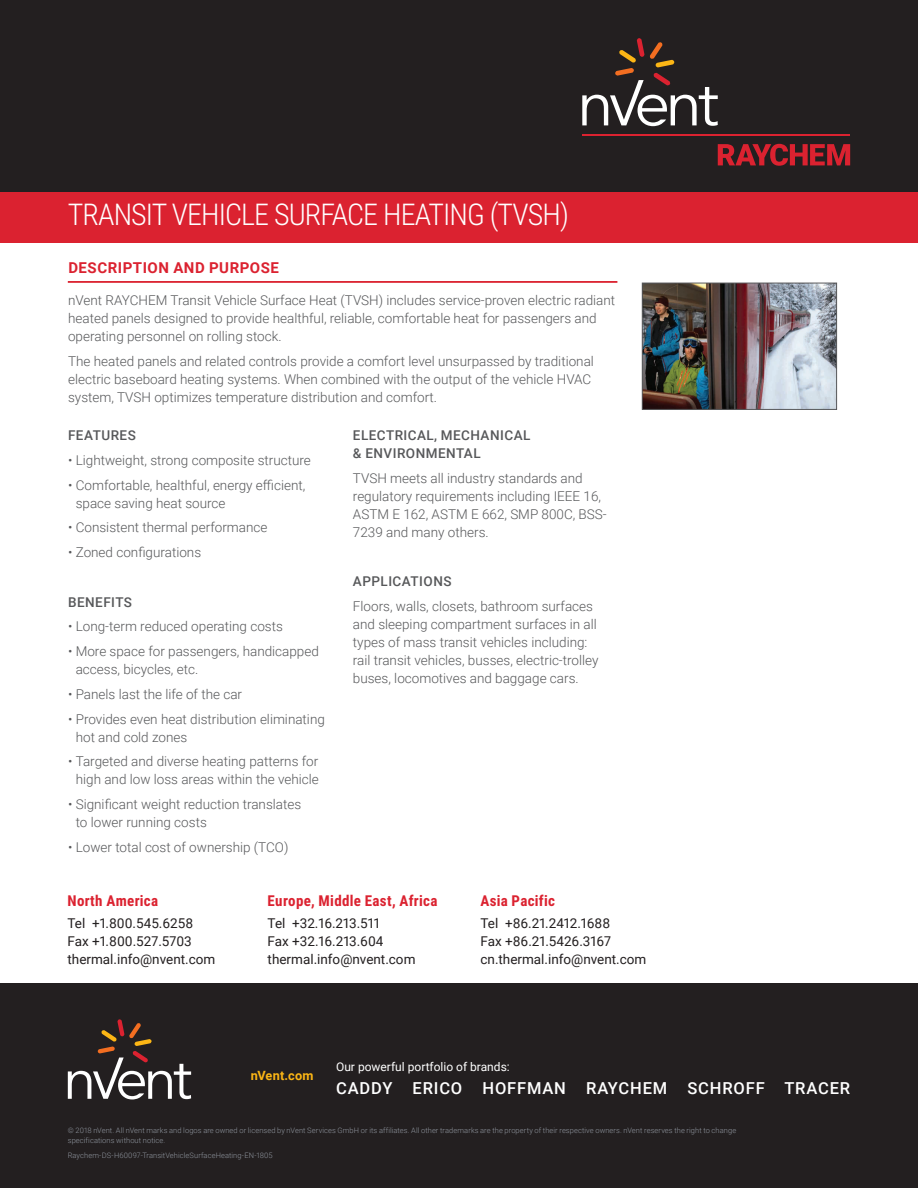
<style>
.page{position:relative;width:918px;height:1188px;background:#fff}
.page>*{position:absolute;margin:0;border:0;box-sizing:border-box;transform-origin:0 0}
.t1{font:300 30px "Roboto Condensed";letter-spacing:-.03em;color:#fff}
.t2{font:500 16.5px "Roboto";letter-spacing:.05em;color:#fff}
.t3{font:700 15px "Roboto Condensed";letter-spacing:.02em;color:#db2230}
.t4{font:700 15px "Roboto";letter-spacing:.035em;color:#db2230}
.t5{font:300 13.5px/18px "Roboto";color:#57585a}
.t6{font:13.5px/18px "Roboto";color:#231f20}
.t7{font:500 13.5px/18px "Roboto";letter-spacing:.035em;color:#57585a}
.t8{font:700 12.75px "Roboto";letter-spacing:.015em;color:#fcb615}
.t9{font:12px "Roboto";color:#fff}
.t10{font:300 7.5px/10.5px "Roboto";letter-spacing:.01em;color:#8f959e}
</style>
<div class="page">
<div style="left:0;top:0;width:918px;height:196px;background:#231f20"></div>
<svg style="left:718px;top:144px;width:132px;height:22px"></svg>
<hr style="left:582px;top:134px;width:268px;height:2px;background:#db2230">
<svg style="left:582px;top:38px;width:136px;height:88px"></svg>
<div style="left:0;top:192px;width:918px;height:50px;background:#db2230"></div>
<hr style="left:68px;top:281px;width:549px;height:2px;background:#db2230">
<div style="left:0;top:984px;width:918px;height:204px;background:#231f20"></div>
<svg style="left:68px;top:1019px;width:123px;height:80px"></svg>
<img style="left:644px;top:285px;width:191px;height:123px">
<div style="left:642px;top:283px;width:195px;height:127px;border:1px solid #57585a"></div>
<h1 class="t1" style="left:68px;top:194px;width:503px">TRANSIT VEHICLE SURFACE HEATING (TVSH)</h1>
<p class="t4" style="left:68px;top:257px;width:212px">DESCRIPTION AND PURPOSE</p>
<p class="t5" style="left:68px;top:291px;width:549px">nVent RAYCHEM Transit Vehicle Surface Heat (TVSH) includes service-proven electric radiant heated panels designed to provide healthful, reliable, comfortable heat for passengers and operating personnel on rolling stock.</p>
<p class="t5" style="left:68px;top:352px;width:527px">The heated panels and related controls provide a comfort level unsurpassed by traditional electric baseboard heating systems. When combined with the output of the vehicle HVAC system, TVSH optimizes temperature distribution and comfort.</p>
<p class="t7" style="left:68px;top:426px;width:69px">FEATURES</p>
<p class="t5" style="left:68px;top:451px;width:244px">• Lightweight, strong composite structure</p>
<p class="t5" style="left:76px;top:475px;width:231px;text-indent:-8px">• Comfortable, healthful, energy efficient, space saving heat source</p>
<p class="t5" style="left:68px;top:518px;width:201px">• Consistent thermal performance</p>
<p class="t5" style="left:68px;top:543px;width:135px">• Zoned configurations</p>
<p class="t7" style="left:68px;top:592px;width:65px">BENEFITS</p>
<p class="t5" style="left:68px;top:617px;width:216px">• Long-term reduced operating costs</p>
<p class="t5" style="left:76px;top:642px;width:245px;text-indent:-8px">• More space for passengers, handicapped access, bicycles, etc.</p>
<p class="t5" style="left:68px;top:685px;width:176px">• Panels last the life of the car</p>
<p class="t5" style="left:76px;top:709px;width:251px;text-indent:-8px">• Provides even heat distribution eliminating hot and cold zones</p>
<p class="t5" style="left:68px;top:752px;width:252px;text-align:center">• Targeted and diverse heating patterns for high and low loss areas within the vehicle</p>
<p class="t5" style="left:76px;top:795px;width:227px;text-indent:-8px">• Significant weight reduction translates to lower running costs</p>
<p class="t5" style="left:68px;top:838px;width:222px">• Lower total cost of ownership (TCO)</p>
<p class="t7" style="left:353px;top:426px;width:179px">ELECTRICAL, MECHANICAL &amp; ENVIRONMENTAL</p>
<p class="t5" style="left:353px;top:469px;width:255px">TVSH meets all industry standards and regulatory requirements including IEEE 16, ASTM E 162, ASTM E 662, SMP 800C, BSS-7239 and many others.</p>
<p class="t7" style="left:353px;top:572px;width:100px">APPLICATIONS</p>
<p class="t5" style="left:353px;top:597px;width:247px">Floors, walls, closets, bathroom surfaces and sleeping compartment surfaces in all types of mass transit vehicles including: rail transit vehicles, busses, electric-trolley buses, locomotives and baggage cars.</p>
<p class="t3" style="left:68px;top:890px;width:92px">North America</p>
<p class="t6" style="left:68px;top:914px;width:149px">Tel +1.800.545.6258<br>Fax +1.800.527.5703 thermal.info@nvent.com</p>
<p class="t3" style="left:268px;top:890px;width:171px">Europe, Middle East, Africa</p>
<p class="t6" style="left:268px;top:914px;width:149px">Tel +32.16.213.511<br>Fax +32.16.213.604 thermal.info@nvent.com</p>
<p class="t3" style="left:481px;top:890px;width:76px">Asia Pacific</p>
<p class="t6" style="left:481px;top:914px;width:167px">Tel +86.21.2412.1688<br>Fax +86.21.5426.3167 cn.thermal.info@nvent.com</p>
<p class="t8" style="left:251px;top:1067px;width:64px">nVent.com</p>
<p class="t9" style="left:336px;top:1058px;width:175px">Our powerful portfolio of brands:</p>
<p class="t2" style="left:336px;top:1077px;width:516px">CADDY ERICO HOFFMAN RAYCHEM SCHROFF TRACER</p>
<p class="t10" style="left:68px;top:1125px;width:670px">© 2018 nVent. All nVent marks and logos are owned or licensed by nVent Services GmbH or its affiliates. All other trademarks are the property of their respective owners. nVent reserves the right to change specifications without notice.</p>
<p class="t10" style="left:68px;top:1150px;width:206px">Raychem-DS-H60097-TransitVehicleSurfaceHeating-EN-1805</p>
</div>
